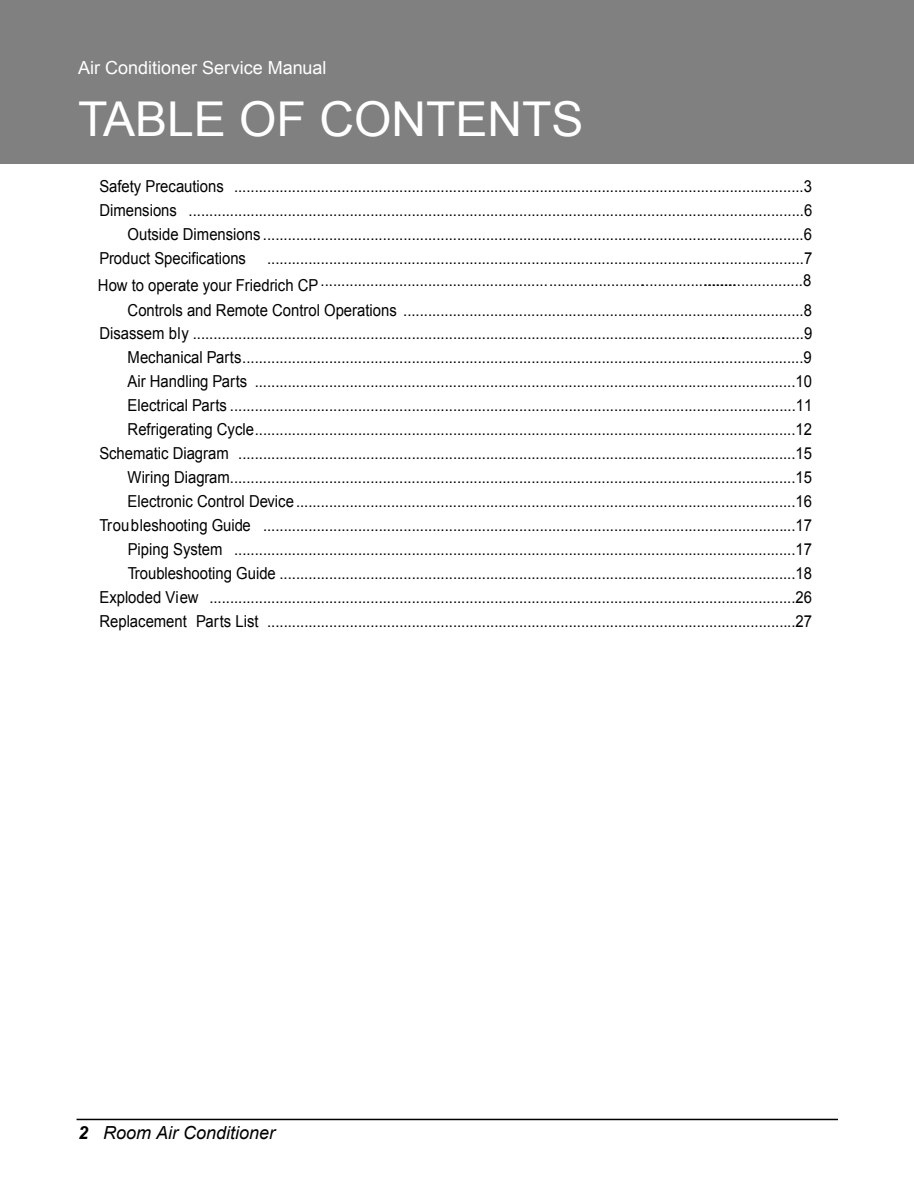
<style>
.page{position:relative;width:914px;height:1190px;background:#fff}
.page>*{position:absolute;margin:0;border:0;box-sizing:border-box;transform-origin:0 0}
.t1{font:48px "Arial";color:#fff}
.t2{font:18px "Arial";color:#fff}
.t3{font:italic 18px "Arial";color:#000}
.t4{font:16.5px/24px "Arial";color:#000;text-align:right;scale:.9 1}
.s1{font-weight:700}
</style>
<div class="page">
<hr style="left:76px;top:1118px;width:762px;height:2px;background:#000">
<div style="left:0;top:0;width:914px;height:164px;background:#808080"></div>
<p class="t2" style="left:78px;top:56px;width:250px">Air Conditioner Service Manual</p>
<h1 class="t1" style="left:78px;top:87px;width:507px">TABLE OF CONTENTS</h1>
<p class="t4" style="left:99px;top:174px;width:793px">Safety Precautions ..........................................................................................................................................3</p>
<p class="t4" style="left:99px;top:198px;width:793px">Dimensions .....................................................................................................................................................6</p>
<p class="t4" style="left:128px;top:222px;width:762px">Outside Dimensions ...................................................................................................................................6</p>
<p class="t4" style="left:99px;top:246px;width:164px">Product Specifications</p>
<p class="t4" style="left:98px;top:247px;width:795px;line-height:22.5px">..................................................................................................................................7<br>How to operate your Friedrich CP ....................................................................................................................8</p>
<p class="t4" style="left:99px;top:299px;width:793px;line-height:22.5px">Controls and Remote Control Operations .................................................................................................8<br>Disassem bly ....................................................................................................................................................9</p>
<p class="t4" style="left:99px;top:345px;width:793px">Mechanical Parts........................................................................................................................................9<br>Air Handling Parts ...................................................................................................................................10<br>Electrical Parts .........................................................................................................................................11<br>Refrigerating Cycle...................................................................................................................................12<br>Schematic Diagram .......................................................................................................................................15<br>Wiring Diagram.........................................................................................................................................15<br>Electronic Control Device.........................................................................................................................16<br>Troubleshooting Guide .................................................................................................................................17<br>Piping System ........................................................................................................................................17<br>Troubleshooting Guide .............................................................................................................................18<br>Exploded View ..............................................................................................................................................26<br>Replacement Parts List ................................................................................................................................27</p>
<p class="t3" style="left:78px;top:1120px;width:199px"><span class="s1">2</span> Room Air Conditioner</p>
</div>
